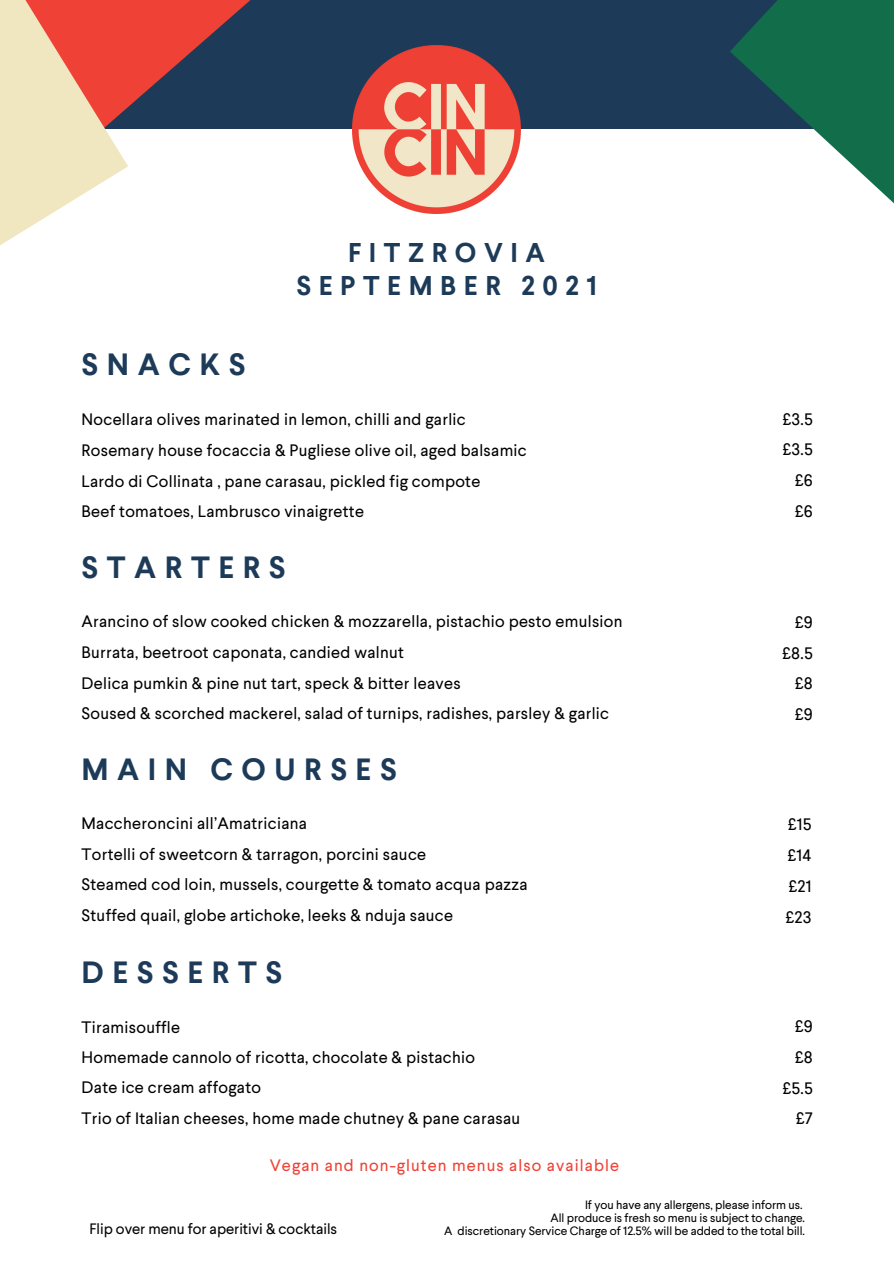
<style>
.page{position:relative;width:894px;height:1264px;background:#fff}
.page>*{position:absolute;margin:0;border:0;box-sizing:border-box;transform-origin:0 0}
.t1{font:700 30.6px "Larsseit";letter-spacing:.28em;color:#1d3b58}
.t2{font:700 27px "Larsseit";letter-spacing:.28em;color:#1d3b58}
.t3{font:16.5px "Larsseit";letter-spacing:.02em;color:#000}
.t4{font:16.5px "Larsseit";letter-spacing:.065em;color:#ef4135}
.t5{font:15px "Larsseit";color:#000}
.t6{font:12px "Larsseit";color:#000}
</style>
<div class="page">
<div style="left:0;top:0;width:893px;height:128px;background:#1d3b58"></div>
<svg style="left:128px;top:0;width:321px;height:129px"></svg>
<svg style="left:0;top:0;width:128px;height:245px;fill:#f0e6c0"></svg>
<svg style="left:729px;top:0;width:164px;height:203px;fill:#116d4a"></svg>
<img style="left:352px;top:46px;width:168px;height:167px">
<p class="t1" style="left:81px;top:345px;width:165px">SNACKS</p>
<p class="t2" style="left:348px;top:235px;width:198px">FITZROVIA</p>
<p class="t2" style="left:296px;top:268px;width:302px">SEPTEMBER 2021</p>
<p class="t3" style="left:81px;top:409px;width:385px">Nocellara olives marinated in lemon, chilli and garlic</p>
<p class="t3" style="left:81px;top:440px;width:446px">Rosemary house focaccia &amp; Pugliese olive oil, aged balsamic</p>
<p class="t3" style="left:81px;top:470px;width:400px">Lardo di Collinata , pane carasau, pickled fig compote</p>
<p class="t3" style="left:81px;top:501px;width:284px">Beef tomatoes, Lambrusco vinaigrette</p>
<p class="t1" style="left:81px;top:547px;width:205px">STARTERS</p>
<p class="t3" style="left:81px;top:611px;width:542px">Arancino of slow cooked chicken &amp; mozzarella, pistachio pesto emulsion</p>
<p class="t3" style="left:81px;top:641px;width:324px">Burrata, beetroot caponata, candied walnut</p>
<p class="t3" style="left:81px;top:672px;width:380px">Delica pumkin &amp; pine nut tart, speck &amp; bitter leaves</p>
<p class="t3" style="left:81px;top:703px;width:529px">Soused &amp; scorched mackerel, salad of turnips, radishes, parsley &amp; garlic</p>
<p class="t1" style="left:81px;top:750px;width:316px">MAIN COURSES</p>
<p class="t3" style="left:81px;top:813px;width:227px">Maccheroncini all’Amatriciana</p>
<p class="t3" style="left:81px;top:843px;width:346px">Tortelli of sweetcorn &amp; tarragon, porcini sauce</p>
<p class="t3" style="left:81px;top:873px;width:447px">Steamed cod loin, mussels, courgette &amp; tomato acqua pazza</p>
<p class="t3" style="left:81px;top:904px;width:373px">Stuffed quail, globe artichoke, leeks &amp; nduja sauce</p>
<p class="t1" style="left:81px;top:952px;width:202px">DESSERTS</p>
<p class="t3" style="left:81px;top:1016px;width:100px">Tiramisouffle</p>
<p class="t3" style="left:81px;top:1046px;width:395px">Homemade cannolo of ricotta, chocolate &amp; pistachio</p>
<p class="t3" style="left:81px;top:1077px;width:181px">Date ice cream affogato</p>
<p class="t3" style="left:81px;top:1107px;width:440px">Trio of Italian cheeses, home made chutney &amp; pane carasau</p>
<p class="t4" style="left:269px;top:1154px;width:351px">Vegan and non-gluten menus also available</p>
<p class="t3" style="left:782px;top:408px;width:32px">£3.5</p>
<p class="t3" style="left:782px;top:439px;width:32px">£3.5</p>
<p class="t3" style="left:795px;top:470px;width:19px">£6</p>
<p class="t3" style="left:795px;top:500px;width:19px">£6</p>
<p class="t3" style="left:795px;top:611px;width:19px">£9</p>
<p class="t3" style="left:782px;top:642px;width:32px">£8.5</p>
<p class="t3" style="left:795px;top:673px;width:19px">£8</p>
<p class="t3" style="left:795px;top:703px;width:19px">£9</p>
<p class="t3" style="left:787px;top:814px;width:25px">£15</p>
<p class="t3" style="left:787px;top:844px;width:25px">£14</p>
<p class="t3" style="left:788px;top:875px;width:24px">£21</p>
<p class="t3" style="left:785px;top:906px;width:27px">£23</p>
<p class="t3" style="left:795px;top:1016px;width:19px">£9</p>
<p class="t3" style="left:795px;top:1046px;width:19px">£8</p>
<p class="t3" style="left:782px;top:1077px;width:32px">£5.5</p>
<p class="t3" style="left:796px;top:1108px;width:18px">£7</p>
<p class="t5" style="left:89px;top:1218px;width:249px">Flip over menu for aperitivi &amp; cocktails</p>
<p class="t6" style="left:585px;top:1196px;width:219px">If you have any allergens, please inform us.</p>
<p class="t6" style="left:550px;top:1209px;width:256px">All produce is fresh so menu is subject to change.</p>
<p class="t6" style="left:444px;top:1222px;width:362px">A discretionary Service Charge of 12.5% will be added to the total bill.</p>
</div>
